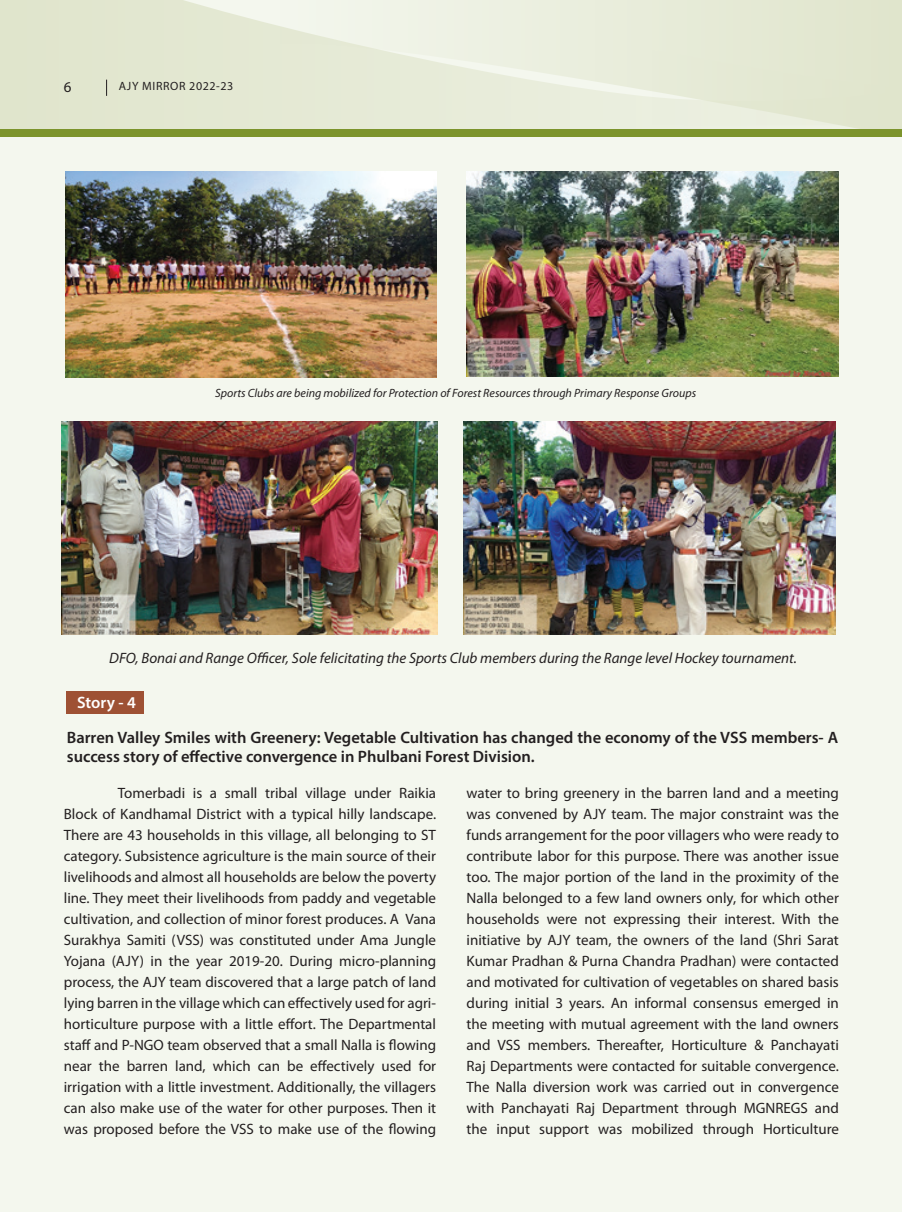
<style>
.page{position:relative;width:902px;height:1212px;background:#fff}
.page>*{position:absolute;margin:0;border:0;box-sizing:border-box;transform-origin:0 0}
.t1{font:600 16.5px/18.8px "Myriad Pro";color:#231f20}
.t2{font:600 16.5px "Myriad Pro";color:#fff}
.t3{font:15px/21px "Myriad Pro";color:#231f20;text-align:justify}
.t4{font:italic 15px "Myriad Pro";color:#231f20}
.t5{font:italic 12px "Myriad Pro";color:#231f20}
.t6{font:12px "Myriad Pro";letter-spacing:.05em;color:#231f20}
</style>
<div class="page">
<div style="left:0;top:0;width:901px;height:1212px;background:#f4f7ee"></div>
<svg style="left:0;top:0;width:901px;height:130px;fill:#e5e9d5"></svg>
<svg style="left:106px;top:80px;width:1px;height:16px"></svg>
<div style="left:0;top:130px;width:901px;height:7px;background:#7c942c"></div>
<div style="left:67px;top:691px;width:77px;height:23px;background:#9e5134"></div>
<img style="left:61px;top:422px;width:376px;height:212px">
<img style="left:463px;top:422px;width:372px;height:212px">
<img style="left:65px;top:171px;width:371px;height:207px">
<img style="left:467px;top:171px;width:371px;height:206px">
<p class="t3" style="left:64px;top:76px;width:9px">6</p>
<p class="t6" style="left:119px;top:78px;width:116px">AJY MIRROR 2022-23</p>
<p class="t5" style="left:215px;top:386px;width:482px">Sports Clubs are being mobilized for Protection of Forest Resources through Primary Response Groups</p>
<p class="t4" style="left:109px;top:649px;width:689px">DFO, Bonai and Range Officer, Sole felicitating the Sports Club members during the Range level Hockey tournament.</p>
<p class="t2" style="left:77px;top:692px;width:60px">Story - 4</p>
<p class="t1" style="left:67px;top:728px;width:772px">Barren Valley Smiles with Greenery: Vegetable Cultivation has changed the economy of the VSS members- A success story of effective convergence in Phulbani Forest Division.</p>
<p class="t3" style="left:64px;top:782px;width:374px;text-indent:54px">Tomerbadi is a small tribal village under Raikia Block of Kandhamal District with a typical hilly landscape.<br>There are 43 households in this village, all belonging to ST category. Subsistence agriculture is the main source of their livelihoods and almost all households are below the poverty line. They meet their livelihoods from paddy and vegetable cultivation, and collection of minor forest produces. A Vana Surakhya Samiti (VSS) was constituted under Ama Jungle Yojana (AJY) in the year 2019-20. During micro-planning process, the AJY team discovered that a large patch of land lying barren in the village which can effectively used for agri&shy;horticulture purpose with a little effort. The Departmental staff and P-NGO team observed that a small Nalla is flowing near the barren land, which can be effectively used for irrigation with a little investment. Additionally, the villagers can also make use of the water for other purposes. Then it was proposed before the VSS to make use of the flowing</p>
<p class="t3" style="left:466px;top:782px;width:374px">water to bring greenery in the barren land and a meeting was convened by AJY team. The major constraint was the funds arrangement for the poor villagers who were ready to contribute labor for this purpose. There was another issue too. The major portion of the land in the proximity of the Nalla belonged to a few land owners only, for which other households were not expressing their interest. With the initiative by AJY team, the owners of the land (Shri Sarat Kumar Pradhan &amp; Purna Chandra Pradhan) were contacted and motivated for cultivation of vegetables on shared basis during initial 3 years. An informal consensus emerged in the meeting with mutual agreement with the land owners and VSS members. Thereafter, Horticulture &amp; Panchayati Raj Departments were contacted for suitable convergence.<br>The Nalla diversion work was carried out in convergence with Panchayati Raj Department through MGNREGS and the input support was mobilized through Horticulture</p>
</div>
